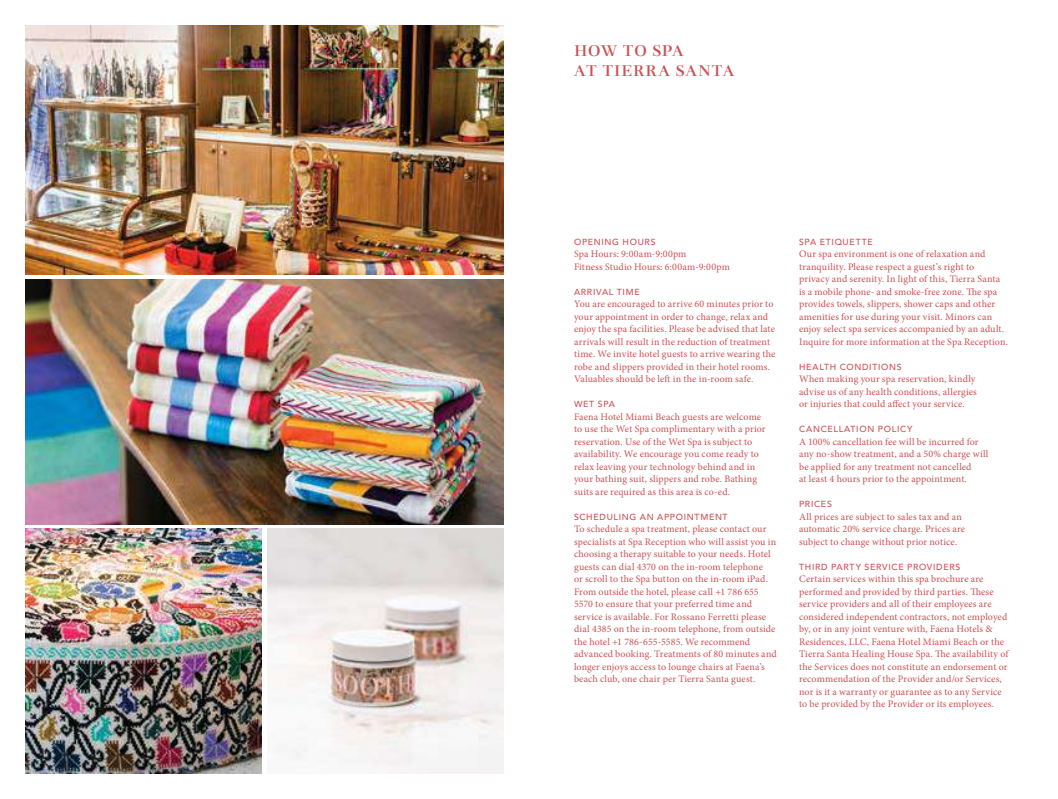
<style>
.page{position:relative;width:1058px;height:799px;background:#fff}
.page>*{position:absolute;margin:0;border:0;box-sizing:border-box;transform-origin:0 0}
.t1{font:15px/20px "Faena";letter-spacing:.05em;color:#ce4f53}
.t2{font:10px/12.5px "Minion Pro";letter-spacing:.01em;color:#ce4f53}
.t3{font:500 8.75px "Avenir LT Std";letter-spacing:.08em;color:#ce4f53}
</style>
<div class="page">
<img style="left:25px;top:25px;width:479px;height:250px">
<img style="left:25px;top:279px;width:479px;height:245px">
<img style="left:25px;top:529px;width:236px;height:245px">
<img style="left:268px;top:529px;width:236px;height:245px">
<h1 class="t1" style="left:574px;top:41px;width:162px">HOW TO SPA<br>AT TIERRA SANTA</h1>
<p class="t3" style="left:574px;top:236px;width:83px">OPENING HOURS</p>
<p class="t2" style="left:574px;top:248px;width:157px">Spa Hours: 9:00am-9:00pm<br>Fitness Studio Hours: 6:00am-9:00pm</p>
<p class="t3" style="left:574px;top:286px;width:67px">ARRIVAL TIME</p>
<p class="t2" style="left:574px;top:298px;width:203px">You are encouraged to arrive 60 minutes prior to your appointment in order to change, relax and enjoy the spa facilities. Please be advised that late arrivals will result in the reduction of treatment time. We invite hotel guests to arrive wearing the robe and slippers provided in their hotel rooms.<br>Valuables should be left in the in-room safe.</p>
<p class="t3" style="left:574px;top:399px;width:42px">WET SPA</p>
<p class="t2" style="left:574px;top:410px;width:193px">Faena Hotel Miami Beach guests are welcome to use the Wet Spa complimentary with a prior reservation. Use of the Wet Spa is subject to availability. We encourage you come ready to relax leaving your technology behind and in your bathing suit, slippers and robe. Bathing suits are required as this area is co-ed.</p>
<p class="t3" style="left:574px;top:511px;width:155px">SCHEDULING AN APPOINTMENT</p>
<p class="t2" style="left:574px;top:523px;width:204px">To schedule a spa treatment, please contact our specialists at Spa Reception who will assist you in choosing a therapy suitable to your needs. Hotel guests can dial 4370 on the in-room telephone<br>or scroll to the Spa button on the in-room iPad.<br>From outside the hotel, please call +1 786 655<br>5570 to ensure that your preferred time and service is available. For Rossano Ferretti please dial 4385 on the in-room telephone, from outside the hotel +1 786-655-5585. We recommend advanced booking. Treatments of 80 minutes and longer enjoys access to lounge chairs at Faena’s beach club, one chair per Tierra Santa guest.</p>
<p class="t3" style="left:799px;top:236px;width:75px">SPA ETIQUETTE</p>
<p class="t2" style="left:799px;top:248px;width:210px">Our spa environment is one of relaxation and tranquility. Please respect a guest’s right to<br>privacy and serenity. In light of this, Tierra Santa is a mobile phone- and smoke-free zone. The spa provides towels, slippers, shower caps and other amenities for use during your visit. Minors can enjoy select spa services accompanied by an adult.<br>Inquire for more information at the Spa Reception.</p>
<p class="t3" style="left:799px;top:361px;width:104px">HEALTH CONDITIONS</p>
<p class="t2" style="left:799px;top:373px;width:179px">When making your spa reservation, kindly advise us of any health conditions, allergies or injuries that could affect your service.</p>
<p class="t3" style="left:799px;top:424px;width:115px">CANCELLATION POLICY</p>
<p class="t2" style="left:799px;top:435px;width:191px">A 100% cancellation fee will be incurred for any no-show treatment, and a 50% charge will be applied for any treatment not cancelled<br>at least 4 hours prior to the appointment.</p>
<p class="t3" style="left:799px;top:499px;width:34px">PRICES</p>
<p class="t2" style="left:799px;top:510px;width:167px">All prices are subject to sales tax and an automatic 20% service charge. Prices are subject to change without prior notice.</p>
<p class="t3" style="left:799px;top:561px;width:163px">THIRD PARTY SERVICE PROVIDERS</p>
<p class="t2" style="left:799px;top:573px;width:211px">Certain services within this spa brochure are performed and provided by third parties. These service providers and all of their employees are considered independent contractors, not employed by, or in any joint venture with, Faena Hotels &amp; Residences, LLC, Faena Hotel Miami Beach or the Tierra Santa Healing House Spa. The availability of the Services does not constitute an endorsement or recommendation of the Provider and/or Services, nor is it a warranty or guarantee as to any Service to be provided by the Provider or its employees.</p>
</div>
